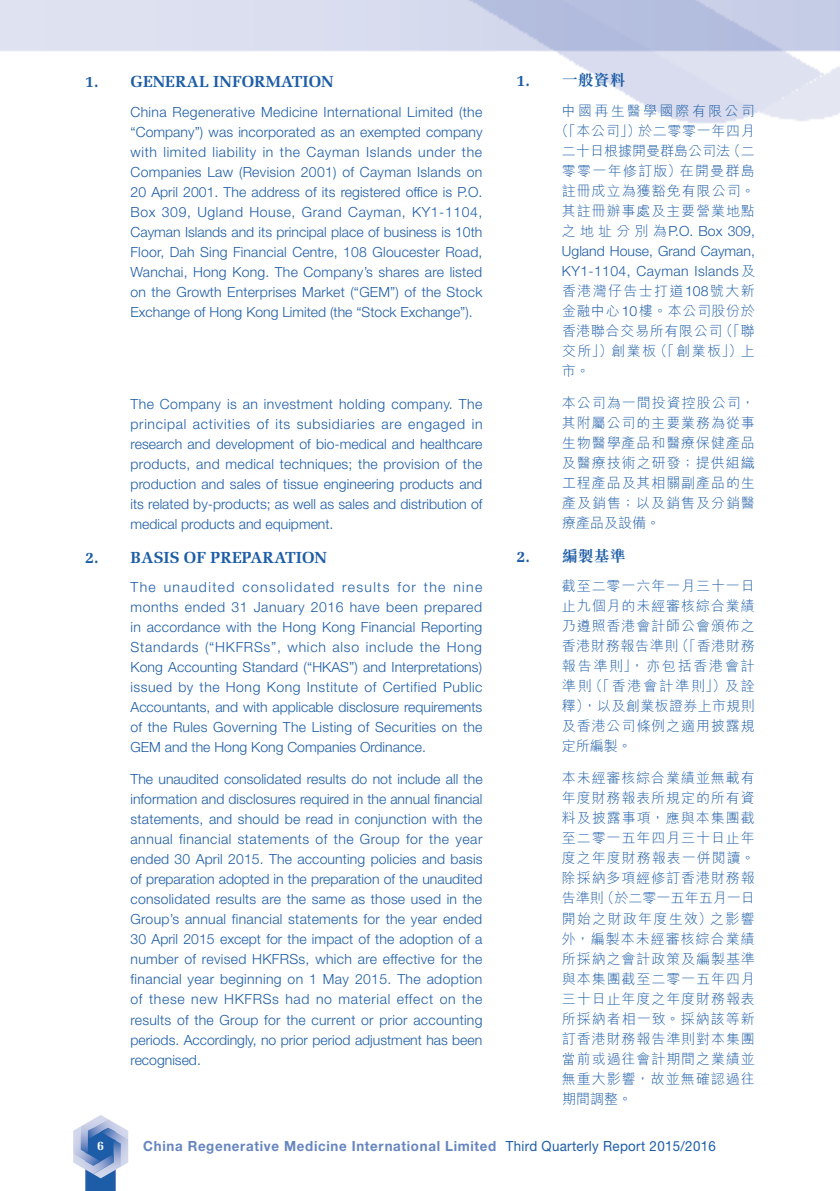
<style>
.page{position:relative;width:840px;height:1191px;background:#fff}
.page>*{position:absolute;margin:0;border:0;box-sizing:border-box;transform-origin:0 0}
.t1{font:700 16px "Melior LT Std";color:#1d5da7}
.t2{font:700 16px "M Sung HK";color:#1d5da7}
.t3{font:300 14px/20px "Helvetica Neue LT Std";color:#1d5da7;text-align:justify}
.t4{font:300 14px/20px "M Hei HK";letter-spacing:.065em;color:#1d5da7;text-align:justify}
.t5{font:700 14px "Helvetica Neue LT Std";letter-spacing:.05em;color:#6685c0;scale:.95 1}
.t6{font:700 13px "Melior LT Std";color:#fff;scale:.95 1}
.s1{font-family:"Melior LT Std"}
.s2{font-family:"M Hei HK"}
.s3{font-family:"Helvetica Neue LT Std"}
.s4{font-weight:400;color:#1d5da7}
</style>
<div class="page">
<svg style="left:73px;top:1115px;width:55px;height:76px"></svg>
<p class="t1" style="left:85px;top:72px;width:250px">1. GENERAL INFORMATION</p>
<p class="t3" style="left:130px;top:101px;width:353px">China Regenerative Medicine International Limited (the “Company”) was incorporated as an exempted company with limited liability in the Cayman Islands under the Companies Law (Revision 2001) of Cayman Islands on 20 April 2001. The address of its registered office is P.O.<br>Box 309, Ugland House, Grand Cayman, KY1-1104, Cayman Islands and its principal place of business is 10th Floor, Dah Sing Financial Centre, 108 Gloucester Road, Wanchai, Hong Kong. The Company’s shares are listed on the Growth Enterprises Market (“GEM”) of the Stock Exchange of Hong Kong Limited (the “Stock Exchange”).</p>
<p class="t3" style="left:130px;top:393px;width:353px">The Company is an investment holding company. The principal activities of its subsidiaries are engaged in research and development of bio-medical and healthcare products, and medical techniques; the provision of the production and sales of tissue engineering products and its related by-products; as well as sales and distribution of medical products and equipment.</p>
<p class="t1" style="left:85px;top:547px;width:243px">2. BASIS OF PREPARATION</p>
<p class="t3" style="left:130px;top:577px;width:353px">The unaudited consolidated results for the nine months ended 31 January 2016 have been prepared in accordance with the Hong Kong Financial Reporting Standards (“HKFRSs”, which also include the Hong Kong Accounting Standard (“HKAS”) and Interpretations) issued by the Hong Kong Institute of Certified Public Accountants, and with applicable disclosure requirements of the Rules Governing The Listing of Securities on the GEM and the Hong Kong Companies Ordinance.</p>
<p class="t3" style="left:130px;top:769px;width:353px">The unaudited consolidated results do not include all the information and disclosures required in the annual financial statements, and should be read in conjunction with the annual financial statements of the Group for the year ended 30 April 2015. The accounting policies and basis of preparation adopted in the preparation of the unaudited consolidated results are the same as those used in the Group’s annual financial statements for the year ended 30 April 2015 except for the impact of the adoption of a number of revised HKFRSs, which are effective for the financial year beginning on 1 May 2015. The adoption of these new HKFRSs had no material effect on the results of the Group for the current or prior accounting periods. Accordingly, no prior period adjustment has been recognised.</p>
<p class="t2" style="left:516px;top:72px;width:111px"><span class="s1">1.</span> 一般資料</p>
<p class="t4" style="left:554px;top:100px;width:201px;text-align:center">中國再生醫學國際有限公司（「本公司」）於二零零一年四月二十日根據開曼群島公司法（二零零一年修訂版）在開曼群島註冊成立為獲豁免有限公司。其註冊辦事處及主要營業地點</p>
<p class="t3" style="left:561px;top:221px;width:194px"><span class="s2">之地址分別為</span>P.O. Box 309, Ugland House, Grand Cayman, KY1-1104, Cayman Islands<span class="s2">及</span></p>
<p class="t4" style="left:561px;top:280px;width:194px">香港灣仔告士打道<span class="s3">108</span>號大新金融中心<span class="s3">10</span>樓。本公司股份於香港聯合交易所有限公司（「聯交所」）創業板（「創業板」）上市。</p>
<p class="t4" style="left:561px;top:392px;width:194px">本公司為一間投資控股公司，其附屬公司的主要業務為從事生物醫學產品和醫療保健產品及醫療技術之研發；提供組織工程產品及其相關副產品的生產及銷售；以及銷售及分銷醫療產品及設備。</p>
<p class="t2" style="left:516px;top:548px;width:111px"><span class="s1">2.</span> 編製基準</p>
<p class="t4" style="left:561px;top:576px;width:194px">截至二零一六年一月三十一日止九個月的未經審核綜合業績乃遵照香港會計師公會頒佈之香港財務報告準則（「香港財務報告準則」，亦包括香港會計準則（「香港會計準則」）及詮釋），以及創業板證券上市規則及香港公司條例之適用披露規定所編製。</p>
<p class="t4" style="left:561px;top:768px;width:194px">本未經審核綜合業績並無載有年度財務報表所規定的所有資料及披露事項，應與本集團截至二零一五年四月三十日止年度之年度財務報表一併閱讀。除採納多項經修訂香港財務報告準則（於二零一五年五月一日開始之財政年度生效）之影響外，編製本未經審核綜合業績所採納之會計政策及編製基準與本集團截至二零一五年四月三十日止年度之年度財務報表所採納者相一致。採納該等新訂香港財務報告準則對本集團當前或過往會計期間之業績並無重大影響，故並無確認過往期間調整。</p>
<p class="t6" style="left:97px;top:1137px;width:9px">6</p>
<p class="t5" style="left:143px;top:1136px;width:604px">China Regenerative Medicine International Limited <span class="s4">Third Quarterly Report 2015/2016</span></p>
</div>
